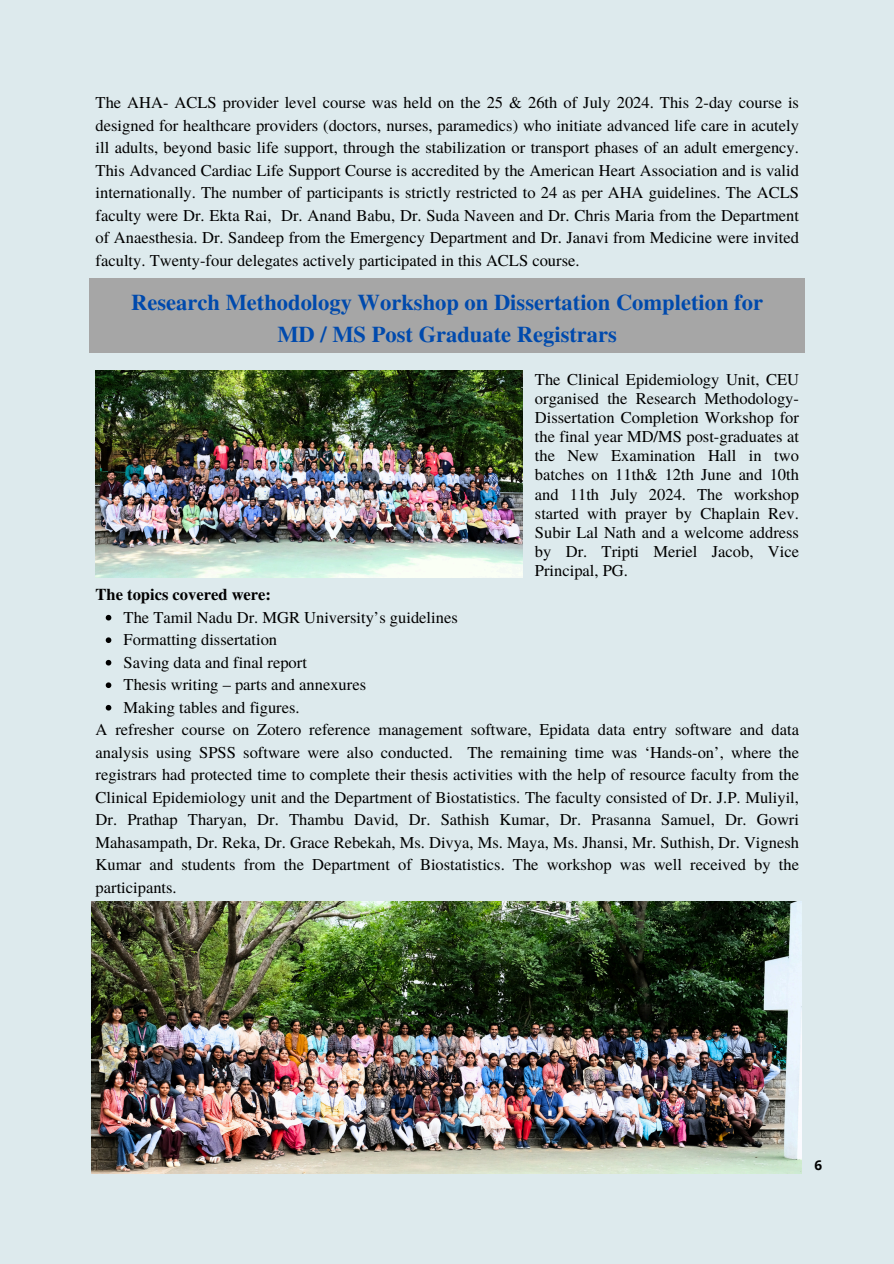
<style>
.page{position:relative;width:894px;height:1264px;background:#fff}
.page>*{position:absolute;margin:0;border:0;box-sizing:border-box;transform-origin:0 0}
.t1{font:700 22.5px/31.5px "Te X Gyre Termes";color:#004aad;text-align:center}
.t2{font:16.5px/22.5px "Te X Gyre Termes";color:#000;text-align:justify}
.t3{font:700 16.5px "Te X Gyre Termes";color:#000}
.t4{font:700 13.5px "Open Sans";color:#000}
</style>
<div class="page">
<div style="left:0;top:0;width:893px;height:1263px;background:#ddeaed"></div>
<div style="left:89px;top:279px;width:715px;height:74px;background:#a6a6a6"></div>
<img style="left:96px;top:370px;width:426px;height:207px">
<svg style="left:106px;top:615px;width:5px;height:5px"></svg>
<svg style="left:106px;top:637px;width:5px;height:6px"></svg>
<svg style="left:106px;top:660px;width:5px;height:5px"></svg>
<svg style="left:106px;top:682px;width:5px;height:6px"></svg>
<svg style="left:106px;top:705px;width:5px;height:5px"></svg>
<img style="left:92px;top:901px;width:709px;height:272px">
<p class="t2" style="left:96px;top:90px;width:704px">The AHA- ACLS provider level course was held on the 25 &amp; 26th of July 2024. This 2-day course is designed for healthcare providers (doctors, nurses, paramedics) who initiate advanced life care in acutely ill adults, beyond basic life support, through the stabilization or transport phases of an adult emergency.<br>This Advanced Cardiac Life Support Course is accredited by the American Heart Association and is valid internationally. The number of participants is strictly restricted to 24 as per AHA guidelines. The ACLS faculty were Dr. Ekta Rai, Dr. Anand Babu, Dr. Suda Naveen and Dr. Chris Maria from the Department of Anaesthesia. Dr. Sandeep from the Emergency Department and Dr. Janavi from Medicine were invited faculty. Twenty-four delegates actively participated in this ACLS course.</p>
<p class="t1" style="left:131px;top:285px;width:633px">Research Methodology Workshop on Dissertation Completion for<br>MD / MS Post Graduate Registrars</p>
<p class="t2" style="left:535px;top:369px;width:265px;line-height:19.2px">The Clinical Epidemiology Unit, CEU organised the Research Methodology-Dissertation Completion Workshop for the final year MD/MS post-graduates at the New Examination Hall in two batches on 11th&amp; 12th June and 10th and 11th July 2024. The workshop started with prayer by Chaplain Rev.<br>Subir Lal Nath and a welcome address by Dr. Tripti Meriel Jacob, Vice Principal, PG.</p>
<h2 class="t3" style="left:96px;top:582px;width:177px">The topics covered were:</h2>
<p class="t2" style="left:124px;top:605px;width:335px">The Tamil Nadu Dr. MGR University’s guidelines</p>
<p class="t2" style="left:124px;top:627px;width:155px">Formatting dissertation</p>
<p class="t2" style="left:124px;top:650px;width:185px">Saving data and final report</p>
<p class="t2" style="left:124px;top:672px;width:244px">Thesis writing – parts and annexures</p>
<p class="t2" style="left:124px;top:695px;width:177px">Making tables and figures.</p>
<p class="t2" style="left:96px;top:717px;width:704px">A refresher course on Zotero reference management software, Epidata data entry software and data analysis using SPSS software were also conducted. The remaining time was ‘Hands-on’, where the registrars had protected time to complete their thesis activities with the help of resource faculty from the Clinical Epidemiology unit and the Department of Biostatistics. The faculty consisted of Dr. J.P. Muliyil, Dr. Prathap Tharyan, Dr. Thambu David, Dr. Sathish Kumar, Dr. Prasanna Samuel, Dr. Gowri Mahasampath, Dr. Reka, Dr. Grace Rebekah, Ms. Divya, Ms. Maya, Ms. Jhansi, Mr. Suthish, Dr. Vignesh Kumar and students from the Department of Biostatistics. The workshop was well received by the participants.</p>
<h1 class="t4" style="left:814px;top:1155px;width:9px">6</h1>
</div>
